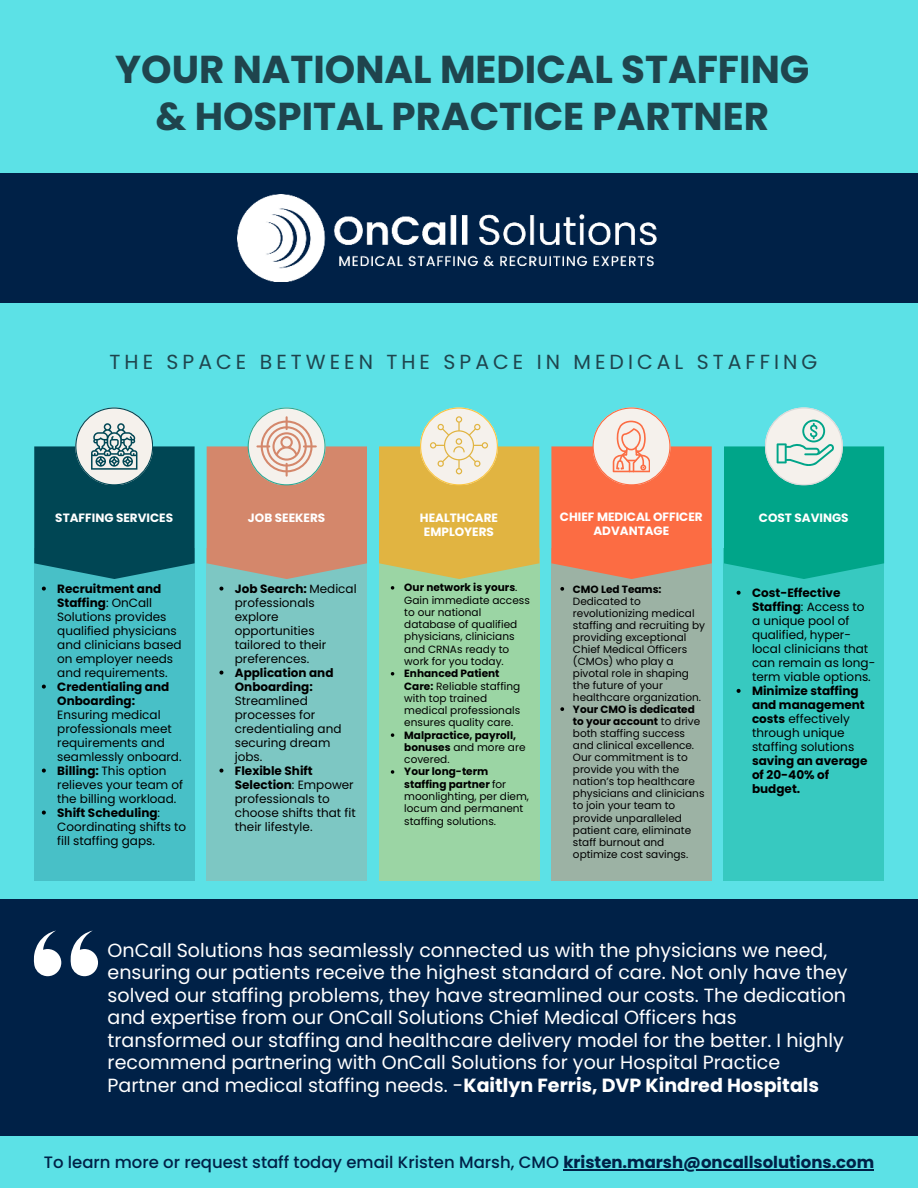
<style>
.page{position:relative;width:918px;height:1188px;background:#5ce1e6}
.page>*{position:absolute;margin:0;border:0;box-sizing:border-box;transform-origin:0 0}
.t1{font:700 38.85px/46.2px "Poppins";color:#1f444d;text-align:center}
.t2{font:20.4px "Poppins";letter-spacing:.195em;color:#1f444d}
.t3{font:19.05px/22.5px "Poppins";color:#fff}
.t4{font:500 16.5px "Poppins";color:#002147}
.t5{font:12px/14px "Poppins";color:#000}
.t6{font:700 12px/14.4px "Poppins";color:#fff;text-align:center}
.t7{font:700 12px/14px "Poppins";color:#000}
.t8{font:10.5px/12px "Poppins";color:#000}
.t9{font:700 10.5px/12.3px "Poppins";color:#000}
.s1{font-weight:700}
.s2{font-weight:400}
</style>
<div class="page">
<div style="left:206px;top:548px;width:161px;height:332px;background:#7dc7c3"></div>
<div style="left:379px;top:548px;width:160px;height:332px;background:#9bd5a4"></div>
<div style="left:551px;top:548px;width:161px;height:332px;background:#9cb2a4"></div>
<div style="left:723px;top:548px;width:161px;height:332px;background:#37c9c0"></div>
<div style="left:34px;top:548px;width:161px;height:332px;background:#48c0c7"></div>
<div style="left:0;top:899px;width:918px;height:281px;background:#002147"></div>
<svg style="left:34px;top:407px;width:161px;height:172px"></svg>
<svg style="left:207px;top:407px;width:160px;height:172px"></svg>
<svg style="left:379px;top:407px;width:160px;height:172px"></svg>
<div style="left:0;top:1137px;width:918px;height:51px;background:#5ce1e6"></div>
<svg style="left:34px;top:931px;width:27px;height:45px"></svg>
<svg style="left:71px;top:931px;width:27px;height:45px"></svg>
<svg style="left:551px;top:407px;width:161px;height:172px"></svg>
<svg style="left:724px;top:407px;width:160px;height:172px"></svg>
<div style="left:0;top:173px;width:918px;height:130px;background:#002147"></div>
<img style="left:238px;top:195px;width:419px;height:86px">
<svg style="left:219px;top:587px;width:4px;height:4px"></svg>
<svg style="left:219px;top:671px;width:4px;height:4px"></svg>
<svg style="left:219px;top:769px;width:4px;height:4px"></svg>
<svg style="left:391px;top:586px;width:3px;height:4px"></svg>
<svg style="left:391px;top:672px;width:3px;height:4px"></svg>
<svg style="left:391px;top:733px;width:3px;height:4px"></svg>
<svg style="left:391px;top:770px;width:3px;height:4px"></svg>
<svg style="left:560px;top:587px;width:4px;height:4px"></svg>
<svg style="left:560px;top:707px;width:4px;height:4px"></svg>
<svg style="left:737px;top:591px;width:4px;height:4px"></svg>
<svg style="left:737px;top:689px;width:4px;height:4px"></svg>
<hr style="left:563px;top:1169px;width:311px;height:1px;background:#002147">
<svg style="left:42px;top:587px;width:4px;height:4px"></svg>
<svg style="left:42px;top:685px;width:4px;height:4px"></svg>
<svg style="left:42px;top:769px;width:4px;height:4px"></svg>
<svg style="left:42px;top:811px;width:4px;height:4px"></svg>
<h1 class="t1" style="left:115px;top:47px;width:696px">YOUR NATIONAL MEDICAL STAFFING &amp; HOSPITAL PRACTICE PARTNER</h1>
<h2 class="t2" style="left:110px;top:350px;width:709px">THE SPACE BETWEEN THE SPACE IN MEDICAL STAFFING</h2>
<p class="t6" style="left:55px;top:510px;width:119px">STAFFING SERVICES</p>
<p class="t6" style="left:248px;top:510px;width:79px">JOB SEEKERS</p>
<p class="t6" style="left:420px;top:510px;width:80px">HEALTHCARE<br>EMPLOYERS</p>
<p class="t6" style="left:560px;top:509px;width:144px">CHIEF MEDICAL OFFICER<br>ADVANTAGE</p>
<p class="t6" style="left:759px;top:510px;width:91px">COST SAVINGS</p>
<p class="t5" style="left:57px;top:581px;width:126px"><span class="s1">Recruitment and<br>Staffing</span>: OnCall<br>Solutions provides qualified physicians and clinicians based on employer needs and requirements.</p>
<p class="t7" style="left:57px;top:679px;width:114px">Credentialing and<br>Onboarding:</p>
<p class="t5" style="left:57px;top:707px;width:130px">Ensuring medical professionals meet requirements and seamlessly onboard.<br><span class="s1">Billing:</span> This option relieves your team of the billing workload.<br><span class="s1">Shift Scheduling</span>:<br>Coordinating shifts to fill staffing gaps.</p>
<p class="t5" style="left:235px;top:581px;width:123px"><span class="s1">Job Search:</span> Medical professionals explore opportunities tailored to their preferences.</p>
<p class="t7" style="left:235px;top:665px;width:100px">Application and<br>Onboarding:</p>
<p class="t5" style="left:235px;top:693px;width:108px">Streamlined processes for credentialing and securing dream jobs.</p>
<p class="t5" style="left:235px;top:763px;width:122px"><span class="s1">Flexible Shift<br>Selection</span>: Empower professionals to choose shifts that fit their lifestyle.</p>
<p class="t8" style="left:404px;top:582px;width:127px"><span class="s1">Our network is yours</span>.<br>Gain immediate access to our national database of qualified physicians, clinicians and CRNAs ready to work for you today.</p>
<p class="t8" style="left:404px;top:668px;width:117px"><span class="s1">Enhanced Patient<br>Care:</span> Reliable staffing with top trained medical professionals ensures quality care.</p>
<p class="t9" style="left:404px;top:729px;width:123px">Malpractice, payroll, bonuses <span class="s2">and more are covered.</span></p>
<p class="t8" style="left:404px;top:766px;width:126px"><span class="s1">Your long-term staffing partner</span> for moonlighting, per diem, locum and permanent staffing solutions.</p>
<p class="t9" style="left:573px;top:583px;width:90px">CMO Led Teams:</p>
<p class="t8" style="left:573px;top:595px;width:134px">Dedicated to revolutionizing medical staffing and recruiting by providing exceptional<br>Chief Medical Officers (CMOs) who play a pivotal role in shaping the future of your healthcare organization.</p>
<p class="t8" style="left:573px;top:704px;width:133px"><span class="s1">Your CMO is dedicated to your account</span> to drive both staffing success and clinical excellence.<br>Our commitment is to provide you with the nation’s top healthcare physicians and clinicians to join your team to provide unparalleled patient care, eliminate staff burnout and optimize cost savings.</p>
<p class="t5" style="left:752px;top:586px;width:125px"><span class="s1">Cost-Effective<br>Staffing</span>: Access to a unique pool of qualified, hyper&shy;local clinicians that can remain as long&shy;term viable options.</p>
<p class="t5" style="left:752px;top:684px;width:114px"><span class="s1">Minimize staffing and management costs</span> effectively through unique staffing solutions</p>
<p class="t7" style="left:752px;top:754px;width:117px">saving an average of 20-40% of budget.</p>
<p class="t3" style="left:108px;top:939px;width:742px">OnCall Solutions has seamlessly connected us with the physicians we need, ensuring our patients receive the highest standard of care. Not only have they solved our staffing problems, they have streamlined our costs. The dedication and expertise from our OnCall Solutions Chief Medical Officers has transformed our staffing and healthcare delivery model for the better. I highly recommend partnering with OnCall Solutions for your Hospital Practice Partner and medical staffing needs. -<span class="s1">Kaitlyn Ferris, DVP Kindred Hospitals</span></p>
<h3 class="t4" style="left:44px;top:1153px;width:832px">To learn more or request staff today email Kristen Marsh, CMO <span class="s1">kristen.marsh@oncallsolutions.com</span></h3>
</div>
